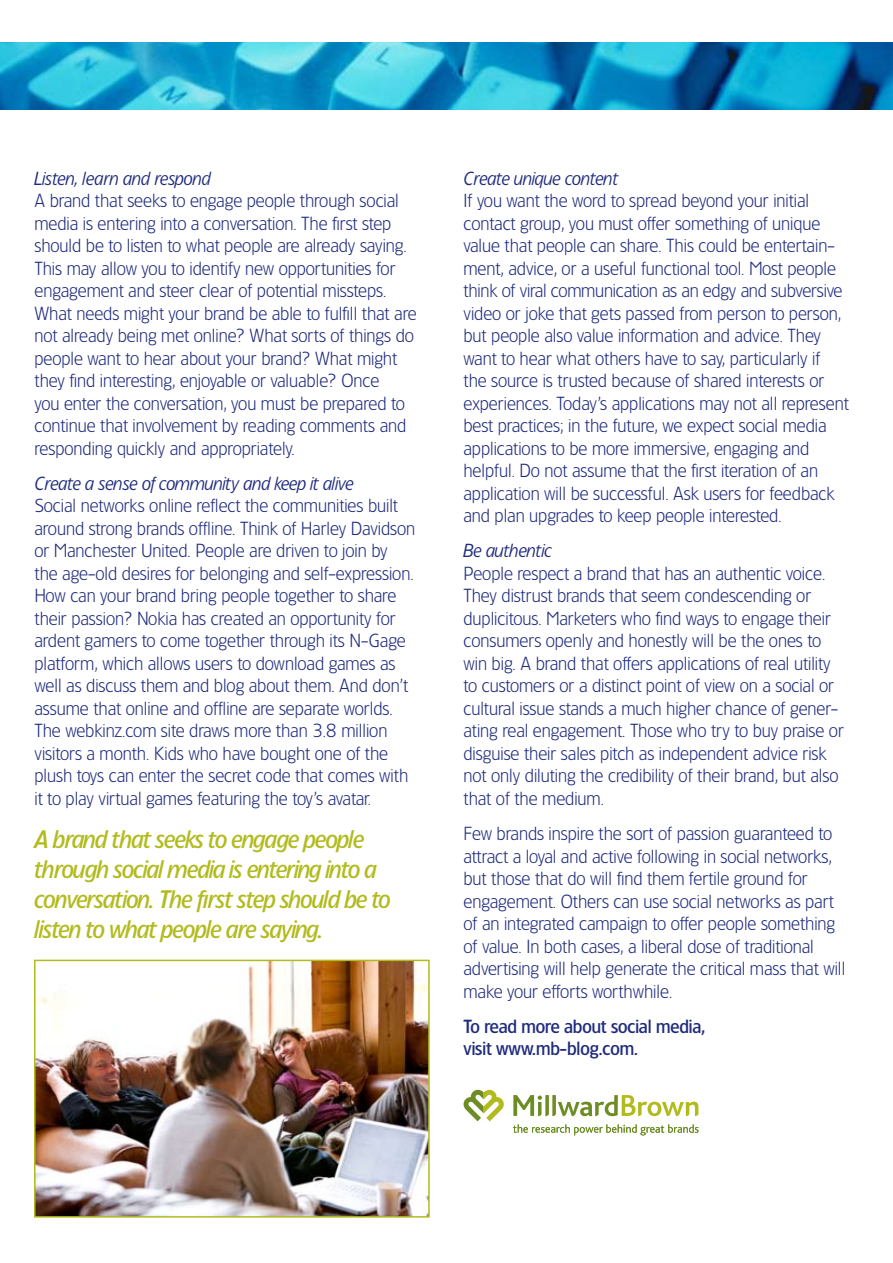
<style>
.page{position:relative;width:893px;height:1263px;background:#fff}
.page>*{position:absolute;margin:0;border:0;box-sizing:border-box;transform-origin:0 0}
.t1{font:italic 500 24px/30px "TF Forever";letter-spacing:-.025em;color:#b2bb1e}
.t2{font:300 18px/22.5px "TF Forever";color:#1f2b7d}
.t3{font:italic 18px "TF Forever";color:#1f2b7d}
.t4{font:500 18px/22.5px "TF Forever";color:#1f2b7d}
</style>
<div class="page">
<img style="left:0;top:43px;width:893px;height:67px">
<svg style="left:513px;top:1124px;width:186px;height:11px"></svg>
<svg style="left:463px;top:1089px;width:41px;height:32px"></svg>
<svg style="left:513px;top:1095px;width:185px;height:22px"></svg>
<img style="left:37px;top:963px;width:390px;height:251px">
<div style="left:34px;top:960px;width:396px;height:257px;border:2px solid #b2bb1e"></div>
<p class="t3" style="left:34px;top:167px;width:178px">Listen, learn and respond</p>
<p class="t2" style="left:34px;top:189px;width:384px">A brand that seeks to engage people through social media is entering into a conversation. The first step should be to listen to what people are already saying.<br>This may allow you to identify new opportunities for engagement and steer clear of potential missteps.<br>What needs might your brand be able to fulfill that are not already being met online? What sorts of things do people want to hear about your brand? What might they find interesting, enjoyable or valuable? Once<br>you enter the conversation, you must be prepared to continue that involvement by reading comments and responding quickly and appropriately.</p>
<p class="t3" style="left:34px;top:473px;width:321px">Create a sense of community and keep it alive</p>
<p class="t2" style="left:34px;top:494px;width:382px">Social networks online reflect the communities built around strong brands offline. Think of Harley Davidson or Manchester United. People are driven to join by the age-old desires for belonging and self-expression.<br>How can your brand bring people together to share their passion? Nokia has created an opportunity for ardent gamers to come together through its N-Gage platform, which allows users to download games as well as discuss them and blog about them. And don’t assume that online and offline are separate worlds.<br>The webkinz.com site draws more than 3.8 million visitors a month. Kids who have bought one of the plush toys can enter the secret code that comes with it to play virtual games featuring the toy’s avatar.</p>
<h1 class="t1" style="left:34px;top:823px;width:358px">A brand that seeks to engage people through social media is entering into a conversation. The first step should be to listen to what people are saying.</h1>
<p class="t3" style="left:463px;top:167px;width:156px">Create unique content</p>
<p class="t2" style="left:463px;top:189px;width:387px">If you want the word to spread beyond your initial contact group, you must offer something of unique value that people can share. This could be entertain&shy;ment, advice, or a useful functional tool. Most people think of viral communication as an edgy and subversive video or joke that gets passed from person to person, but people also value information and advice. They want to hear what others have to say, particularly if<br>the source is trusted because of shared interests or experiences. Today’s applications may not all represent best practices; in the future, we expect social media applications to be more immersive, engaging and helpful. Do not assume that the first iteration of an application will be successful. Ask users for feedback and plan upgrades to keep people interested.</p>
<p class="t3" style="left:463px;top:540px;width:90px">Be authentic</p>
<p class="t2" style="left:463px;top:562px;width:382px">People respect a brand that has an authentic voice.<br>They distrust brands that seem condescending or duplicitous. Marketers who find ways to engage their consumers openly and honestly will be the ones to win big. A brand that offers applications of real utility to customers or a distinct point of view on a social or cultural issue stands a much higher chance of gener&shy;ating real engagement. Those who try to buy praise or disguise their sales pitch as independent advice risk not only diluting the credibility of their brand, but also that of the medium.</p>
<p class="t2" style="left:463px;top:822px;width:383px">Few brands inspire the sort of passion guaranteed to attract a loyal and active following in social networks, but those that do will find them fertile ground for engagement. Others can use social networks as part of an integrated campaign to offer people something of value. In both cases, a liberal dose of traditional advertising will help generate the critical mass that will make your efforts worthwhile.</p>
<p class="t4" style="left:463px;top:1015px;width:243px">To read more about social media, visit www.mb-blog.com.</p>
</div>
